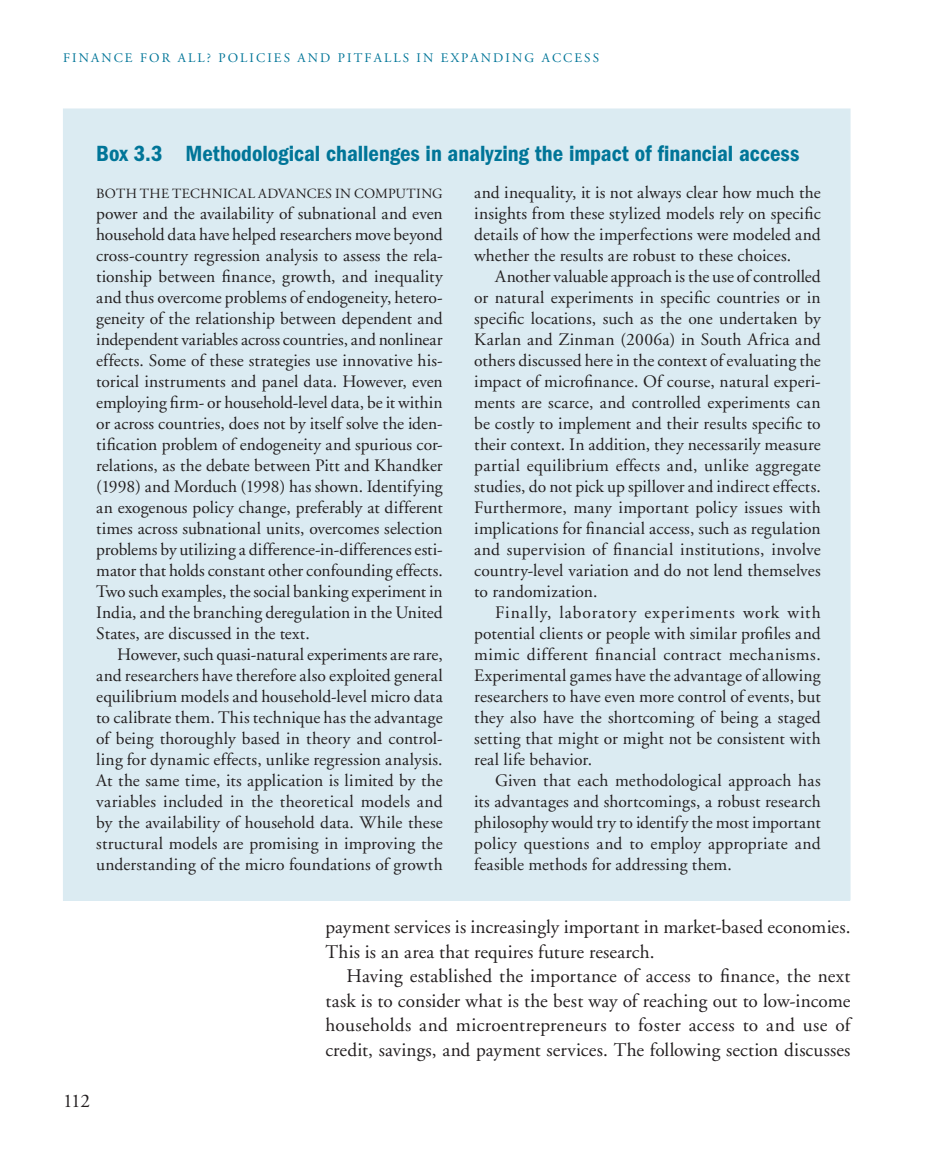
<style>
.page{position:relative;width:945px;height:1166px;background:#fff}
.page>*{position:absolute;margin:0;border:0;box-sizing:border-box;transform-origin:0 0}
.t1{font:600 condensed 22.75px "Franklin Gothic";color:#007598}
.t2{font:19.25px/24.5px "Adobe Garamond";letter-spacing:.005em;color:#231f20}
.t3{font:17.5px/21px "Adobe Garamond";letter-spacing:.005em;color:#231f20;text-align:justify}
.t4{font:14px "Adobe Garamond";letter-spacing:.025em;color:#231f20}
.t5{font:13.12px "Adobe Garamond";letter-spacing:.16em;color:#007598}
</style>
<div class="page">
<div style="left:63px;top:109px;width:787px;height:791px;background:#dbebf2"></div>
<p class="t5" style="left:63px;top:53px;width:538px">FINANCE FOR ALL? POLICIES AND PITFALLS IN EXPANDING ACCESS</p>
<h1 class="t1" style="left:96px;top:145px;width:705px">Box 3.3 Methodological challenges in analyzing the impact of financial access</h1>
<p class="t4" style="left:96px;top:187px;width:348px">BOTH THE TECHNICAL ADVANCES IN COMPUTING</p>
<p class="t3" style="left:96px;top:204px;width:348px">power and the availability of subnational and even household data have helped researchers move beyond cross-country regression analysis to assess the rela&shy;tionship between finance, growth, and inequality and thus overcome problems of endogeneity, hetero&shy;geneity of the relationship between dependent and independent variables across countries, and nonlinear effects. Some of these strategies use innovative his&shy;torical instruments and panel data. However, even employing firm- or household-level data, be it within or across countries, does not by itself solve the iden&shy;tification problem of endogeneity and spurious cor&shy;relations, as the debate between Pitt and Khandker (1998) and Morduch (1998) has shown. Identifying an exogenous policy change, preferably at different times across subnational units, overcomes selection problems by utilizing a difference-in-differences esti&shy;mator that holds constant other confounding effects.<br>Two such examples, the social banking experiment in India, and the branching deregulation in the United States, are discussed in the text.</p>
<p class="t3" style="left:96px;top:645px;width:348px;text-indent:21px">However, such quasi-natural experiments are rare, and researchers have therefore also exploited general equilibrium models and household-level micro data to calibrate them. This technique has the advantage of being thoroughly based in theory and control&shy;ling for dynamic effects, unlike regression analysis.<br>At the same time, its application is limited by the variables included in the theoretical models and by the availability of household data. While these structural models are promising in improving the understanding of the micro foundations of growth</p>
<p class="t3" style="left:474px;top:184px;width:348px">and inequality, it is not always clear how much the insights from these stylized models rely on specific details of how the imperfections were modeled and whether the results are robust to these choices.</p>
<p class="t3" style="left:474px;top:268px;width:348px;text-indent:21px">Another valuable approach is the use of controlled or natural experiments in specific countries or in specific locations, such as the one undertaken by Karlan and Zinman (2006a) in South Africa and others discussed here in the context of evaluating the impact of microfinance. Of course, natural experi&shy;ments are scarce, and controlled experiments can be costly to implement and their results specific to their context. In addition, they necessarily measure partial equilibrium effects and, unlike aggregate studies, do not pick up spillover and indirect effects.<br>Furthermore, many important policy issues with implications for financial access, such as regulation and supervision of financial institutions, involve country-level variation and do not lend themselves to randomization.</p>
<p class="t3" style="left:474px;top:604px;width:348px;text-indent:21px">Finally, laboratory experiments work with potential clients or people with similar profiles and mimic different financial contract mechanisms.<br>Experimental games have the advantage of allowing researchers to have even more control of events, but they also have the shortcoming of being a staged setting that might or might not be consistent with real life behavior.</p>
<p class="t3" style="left:474px;top:772px;width:348px;text-indent:21px">Given that each methodological approach has its advantages and shortcomings, a robust research philosophy would try to identify the most important policy questions and to employ appropriate and feasible methods for addressing them.</p>
<p class="t2" style="left:63px;top:1089px;width:29px">112</p>
<p class="t2" style="left:326px;top:916px;width:527px">payment services is increasingly important in market-based economies.<br>This is an area that requires future research.</p>
<p class="t2" style="left:326px;top:965px;width:527px;text-align:justify;text-indent:21px">Having established the importance of access to finance, the next task is to consider what is the best way of reaching out to low-income households and microentrepreneurs to foster access to and use of credit, savings, and payment services. The following section discusses</p>
</div>
